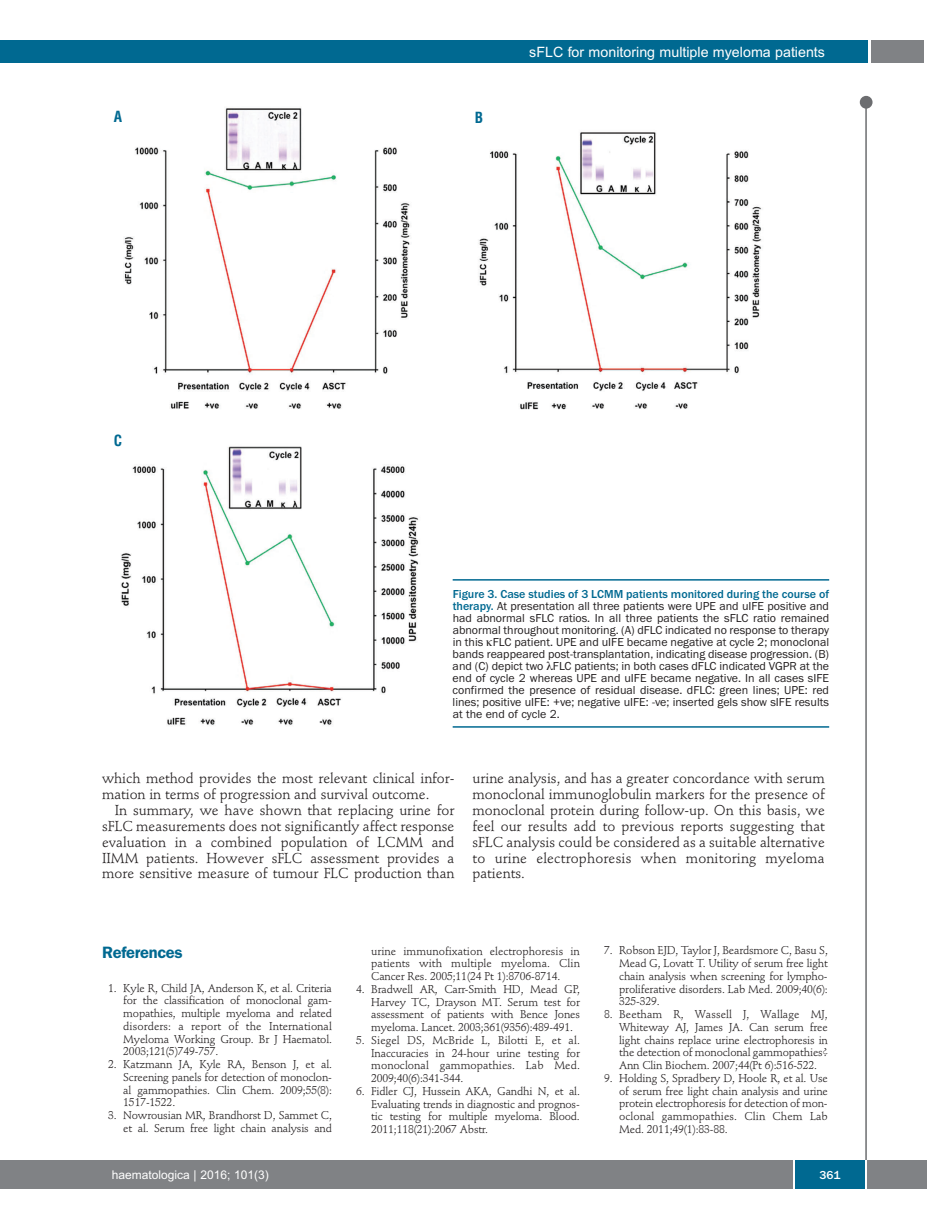
<style>
.page{position:relative;width:927px;height:1225px;background:#fff}
.page>*{position:absolute;margin:0;border:0;box-sizing:border-box;transform-origin:0 0}
.t1{font:600 16.5px "Franklin Gothic";letter-spacing:-.015em;color:#006991}
.t2{font:700 condensed 15px "Helvetica";color:#006991}
.t3{font:14.25px/15.9px "Stempel Schneidler";color:#231f20;text-align:justify}
.t4{font:14.25px "Arial";color:#fff}
.t5{font:12px/12px "Franklin Gothic";color:#231f20;text-align:justify}
.t6{font:12px "Arial";color:#fff}
.t7{font:500 12px "Franklin Gothic";color:#fff}
.t8{font:11.25px/12.8px "Stempel Schneidler";letter-spacing:-.015em;color:#231f20;text-align:justify}
.s1{font-weight:500;color:#006991}
</style>
<div class="page">
<div style="left:860px;top:96px;width:12px;height:13px;background:#6c6d70;border-radius:50%"></div>
<hr style="left:865px;top:98px;width:2px;height:1062px;background:#6c6d70">
<div style="left:871px;top:40px;width:52px;height:22px;background:#808285"></div>
<div style="left:18px;top:40px;width:849px;height:22px;background:#006991"></div>
<div style="left:17px;top:1160px;width:910px;height:28px;background:#808285"></div>
<div style="left:795px;top:1160px;width:70px;height:28px;background:#006991"></div>
<hr style="left:793px;top:1160px;width:2px;height:28px;background:#fff">
<hr style="left:865px;top:1160px;width:2px;height:28px;background:#fff">
<div style="left:0;top:40px;width:19px;height:22px;background:#006991"></div>
<div style="left:0;top:1160px;width:18px;height:28px;background:#808285"></div>
<img style="left:121px;top:108px;width:651px;height:620px">
<hr style="left:453px;top:579px;width:376px;height:1px;background:#006991">
<hr style="left:453px;top:726px;width:376px;height:1px;background:#006991">
<svg style="left:486px;top:640px;width:6px;height:5px"></svg>
<svg style="left:547px;top:661px;width:6px;height:8px"></svg>
<h2 class="t2" style="left:114px;top:108px;width:10px">A</h2>
<h2 class="t2" style="left:114px;top:432px;width:10px">C</h2>
<h2 class="t2" style="left:475px;top:109px;width:10px">B</h2>
<p class="t4" style="left:529px;top:44px;width:297px">sFLC for monitoring multiple myeloma patients</p>
<p class="t5" style="left:453px;top:587px;width:378px"><span class="s1">Figure 3. Case studies of 3 LCMM patients monitored during the course of therapy.</span> At presentation all three patients were UPE and uIFE positive and had abnormal sFLC ratios. In all three patients the sFLC ratio remained abnormal throughout monitoring. (A) dFLC indicated no response to therapy in this FLC patient. UPE and uIFE became negative at cycle 2; monoclonal bands reappeared post-transplantation, indicating disease progression. (B) and (C) depict two FLC patients; in both cases dFLC indicated VGPR at the end of cycle 2 whereas UPE and uIFE became negative. In all cases sIFE confirmed the presence of residual disease. dFLC: green lines; UPE: red lines; positive uIFE: +ve; negative uIFE: -ve; inserted gels show sIFE results at the end of cycle 2.</p>
<p class="t3" style="left:102px;top:772px;width:354px">which method provides the most relevant clinical infor&shy;mation in terms of progression and survival outcome.</p>
<p class="t3" style="left:102px;top:803px;width:354px;text-indent:13px">In summary, we have shown that replacing urine for sFLC measurements does not significantly affect response evaluation in a combined population of LCMM and IIMM patients. However sFLC assessment provides a more sensitive measure of tumour FLC production than</p>
<p class="t3" style="left:472px;top:772px;width:354px">urine analysis, and has a greater concordance with serum monoclonal immunoglobulin markers for the presence of monoclonal protein during follow-up. On this basis, we feel our results add to previous reports suggesting that sFLC analysis could be considered as a suitable alternative to urine electrophoresis when monitoring myeloma patients.</p>
<h1 class="t1" style="left:102px;top:946px;width:82px">References</h1>
<p class="t8" style="left:123px;top:982px;width:210px;text-indent:-15px">1. Kyle R, Child JA, Anderson K, et al. Criteria for the classification of monoclonal gam&shy;mopathies, multiple myeloma and related disorders: a report of the International Myeloma Working Group. Br J Haematol.<br>2003;121(5)749-757.</p>
<p class="t8" style="left:123px;top:1059px;width:210px;text-indent:-15px">2. Katzmann JA, Kyle RA, Benson J, et al.<br>Screening panels for detection of monoclon&shy;al gammopathies. Clin Chem. 2009;55(8):<br>1517-1522.</p>
<p class="t8" style="left:108px;top:1110px;width:225px;text-align:right">3. Nowrousian MR, Brandhorst D, Sammet C, et al. Serum free light chain analysis and</p>
<p class="t8" style="left:371px;top:945px;width:210px">urine immunofixation electrophoresis in patients with multiple myeloma. Clin Cancer Res. 2005;11(24 Pt 1):8706-8714.</p>
<p class="t8" style="left:371px;top:983px;width:210px;text-indent:-15px">4. Bradwell AR, Carr-Smith HD, Mead GP, Harvey TC, Drayson MT. Serum test for assessment of patients with Bence Jones myeloma. Lancet. 2003;361(9356):489-491.</p>
<p class="t8" style="left:371px;top:1034px;width:210px;text-indent:-15px">5. Siegel DS, McBride L, Bilotti E, et al.<br>Inaccuracies in 24-hour urine testing for monoclonal gammopathies. Lab Med.<br>2009;40(6):341-344.</p>
<p class="t8" style="left:371px;top:1085px;width:210px;text-indent:-15px">6. Fidler CJ, Hussein AKA, Gandhi N, et al.<br>Evaluating trends in diagnostic and prognos&shy;tic testing for multiple myeloma. Blood.<br>2011;118(21):2067 Abstr.</p>
<p class="t8" style="left:619px;top:945px;width:210px;text-indent:-15px">7. Robson EJD, Taylor J, Beardsmore C, Basu S, Mead G, Lovatt T. Utility of serum free light chain analysis when screening for lympho&shy;proliferative disorders. Lab Med. 2009;40(6):<br>325-329.</p>
<p class="t8" style="left:619px;top:1009px;width:210px;text-indent:-15px">8. Beetham R, Wassell J, Wallage MJ, Whiteway AJ, James JA. Can serum free light chains replace urine electrophoresis in the detection of monoclonal gammopathies?<br>Ann Clin Biochem. 2007;44(Pt 6):516-522.</p>
<p class="t8" style="left:619px;top:1072px;width:210px;text-indent:-15px">9. Holding S, Spradbery D, Hoole R, et al. Use of serum free light chain analysis and urine protein electrophoresis for detection of mon&shy;oclonal gammopathies. Clin Chem Lab Med. 2011;49(1):83-88.</p>
<p class="t6" style="left:112px;top:1167px;width:158px">haematologica | 2016; 101(3)</p>
<p class="t7" style="left:820px;top:1167px;width:22px">361</p>
</div>
